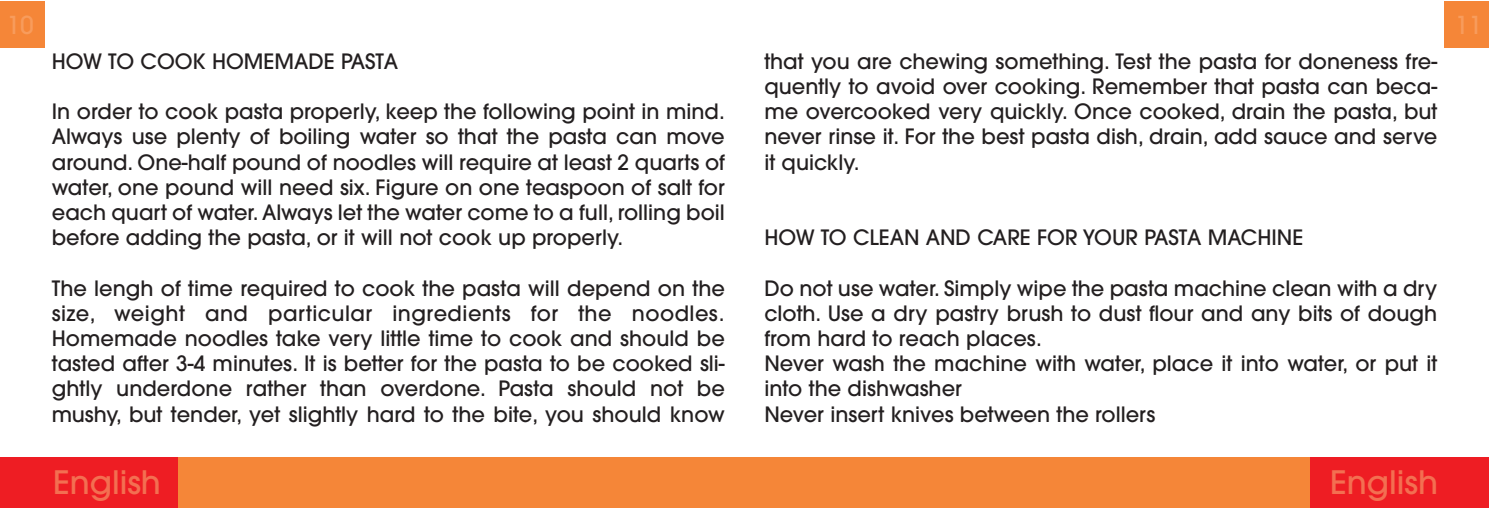
<style>
.page{position:relative;width:1489px;height:521px;background:#fff}
.page>*{position:absolute;margin:0;border:0;box-sizing:border-box;transform-origin:0 0}
.t1{font:500 32.02px "Avant Garde";color:#f36f51}
.t2{font:500 24.68px "Avant Garde";color:#f89c5c}
.t3{font:500 21px/25.2px "Avant Garde";color:#231f20;text-align:justify}
</style>
<div class="page">
<div style="left:1444px;top:1px;width:44px;height:46px;background:#f58638"></div>
<div style="left:1310px;top:457px;width:178px;height:51px;background:#ee1d23"></div>
<div style="left:0;top:1px;width:45px;height:46px;background:#f58638"></div>
<div style="left:0;top:457px;width:179px;height:51px;background:#ee1d23"></div>
<div style="left:178px;top:457px;width:1132px;height:51px;background:#f58638"></div>
<p class="t2" style="left:7px;top:15px;width:29px">10</p>
<p class="t3" style="left:52px;top:50px;width:348px">HOW TO COOK HOMEMADE PASTA</p>
<p class="t3" style="left:52px;top:101px;width:674px">In order to cook pasta properly, keep the following point in mind.<br>Always use plenty of boiling water so that the pasta can move around. One-half pound of noodles will require at least 2 quarts of water, one pound will need six. Figure on one teaspoon of salt for each quart of water. Always let the water come to a full, rolling boil before adding the pasta, or it will not cook up properly.</p>
<p class="t3" style="left:52px;top:277px;width:674px">The lengh of time required to cook the pasta will depend on the size, weight and particular ingredients for the noodles.<br>Homemade noodles take very little time to cook and should be tasted after 3-4 minutes. It is better for the pasta to be cooked sli&shy;ghtly underdone rather than overdone. Pasta should not be mushy, but tender, yet slightly hard to the bite, you should know</p>
<h1 class="t1" style="left:53px;top:470px;width:109px">English</h1>
<p class="t3" style="left:764px;top:50px;width:674px">that you are chewing something. Test the pasta for doneness fre&shy;quently to avoid over cooking. Remember that pasta can beca&shy;me overcooked very quickly. Once cooked, drain the pasta, but never rinse it. For the best pasta dish, drain, add sauce and serve it quickly.</p>
<p class="t2" style="left:1454px;top:15px;width:29px">11</p>
<p class="t3" style="left:764px;top:227px;width:540px">HOW TO CLEAN AND CARE FOR YOUR PASTA MACHINE</p>
<p class="t3" style="left:764px;top:277px;width:674px;text-align:left">Do not use water. Simply wipe the pasta machine clean with a dry cloth. Use a dry pastry brush to dust flour and any bits of dough from hard to reach places.<br>Never wash the machine with water, place it into water, or put it into the dishwasher<br>Never insert knives between the rollers</p>
<h1 class="t1" style="left:1329px;top:470px;width:109px">English</h1>
</div>
